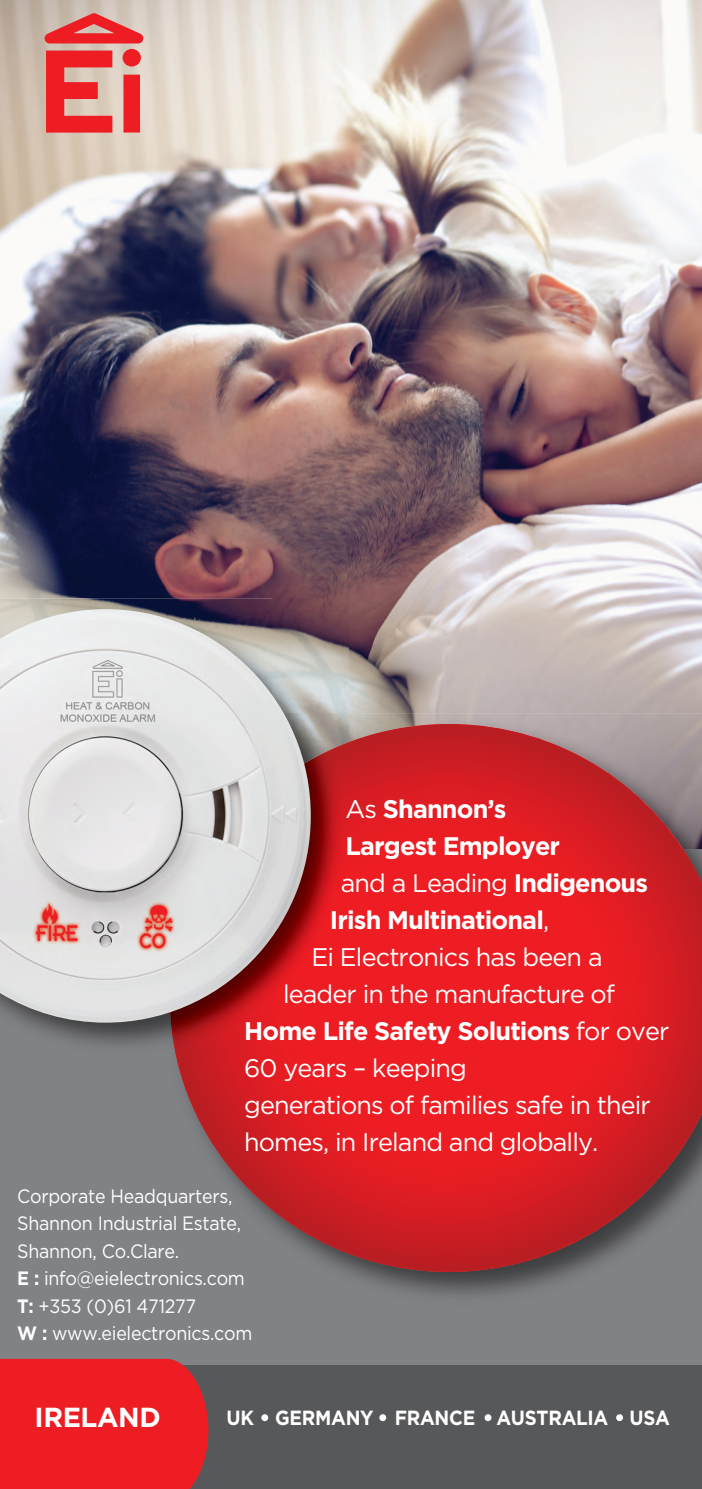
<style>
.page{position:relative;width:702px;height:1489px;background:#fff}
.page>*{position:absolute;margin:0;border:0;box-sizing:border-box;transform-origin:0 0}
.t1{font:700 27.5px "Gotham";letter-spacing:-.015em;color:#fff}
.t2{font:25.5px "Gotham";letter-spacing:-.035em;color:#fff}
.t3{font:700 25.5px "Gotham";letter-spacing:-.035em;color:#fff}
.t4{font:700 20.5px "Gotham";letter-spacing:-.015em;color:#fff;scale:.92 1}
.t5{font:19.25px/27.5px "Gotham";letter-spacing:-.015em;color:#fff;scale:.92 1}
.s1{font-weight:400}
.s2{font-weight:700}
</style>
<div class="page">
<img style="left:0;top:0;width:702px;height:713px">
<div style="left:0;top:849px;width:702px;height:639px;background:#808285"></div>
<div style="left:0;top:1365px;width:702px;height:123px;background:#57585a"></div>
<img style="left:311px;top:713px;width:391px;height:582px">
<img style="left:177px;top:724px;width:525px;height:547px">
<div style="left:0;top:1358px;width:208px;height:130px;background:#ee1d23"></div>
<svg style="left:261px;top:1413px;width:7px;height:7px"></svg>
<svg style="left:484px;top:1413px;width:7px;height:7px"></svg>
<svg style="left:379px;top:1413px;width:7px;height:7px"></svg>
<svg style="left:616px;top:1413px;width:7px;height:7px"></svg>
<img style="left:0;top:598px;width:272px;height:11px">
<img style="left:272px;top:598px;width:77px;height:115px">
<img style="left:24px;top:1022px;width:135px;height:23px">
<img style="left:170px;top:742px;width:179px;height:319px">
<img style="left:0;top:609px;width:311px;height:413px">
<svg style="left:44px;top:13px;width:100px;height:30px;background:#e06664"></svg>
<svg style="left:123px;top:49px;width:18px;height:18px"></svg>
<svg style="left:123px;top:75px;width:17px;height:57px"></svg>
<svg style="left:46px;top:51px;width:66px;height:82px;background:#e65554"></svg>
<p class="t3" style="left:345px;top:791px;width:162px"><span class="s1">As</span> Shannon’s</p>
<p class="t3" style="left:345px;top:828px;width:216px">Largest Employer</p>
<p class="t2" style="left:341px;top:866px;width:309px">and a Leading <span class="s2">Indigenous</span></p>
<p class="t3" style="left:330px;top:902px;width:221px">Irish Multinational<span class="s1">,</span></p>
<p class="t2" style="left:311px;top:940px;width:293px">Ei Electronics has been a</p>
<p class="t2" style="left:283px;top:977px;width:333px">leader in the manufacture of</p>
<p class="t3" style="left:244px;top:1013px;width:427px">Home Life Safety Solutions <span class="s1">for over</span></p>
<p class="t2" style="left:244px;top:1051px;width:224px">60 years – keeping</p>
<p class="t2" style="left:244px;top:1088px;width:408px">generations of families safe in their</p>
<p class="t2" style="left:244px;top:1125px;width:356px">homes, in Ireland and globally.</p>
<p class="t5" style="left:17px;top:1181px;width:257px">Corporate Headquarters,<br>Shannon Industrial Estate,<br>Shannon, Co.Clare.<br><span class="s2">E :</span> info@eielectronics.com<br><span class="s2">T:</span> +353 (0)61 471277<br><span class="s2">W :</span> www.eielectronics.com</p>
<p class="t1" style="left:35px;top:1398px;width:127px">IRELAND</p>
<p class="t4" style="left:226px;top:1403px;width:483px">UK GERMANY FRANCE AUSTRALIA USA</p>
</div>
